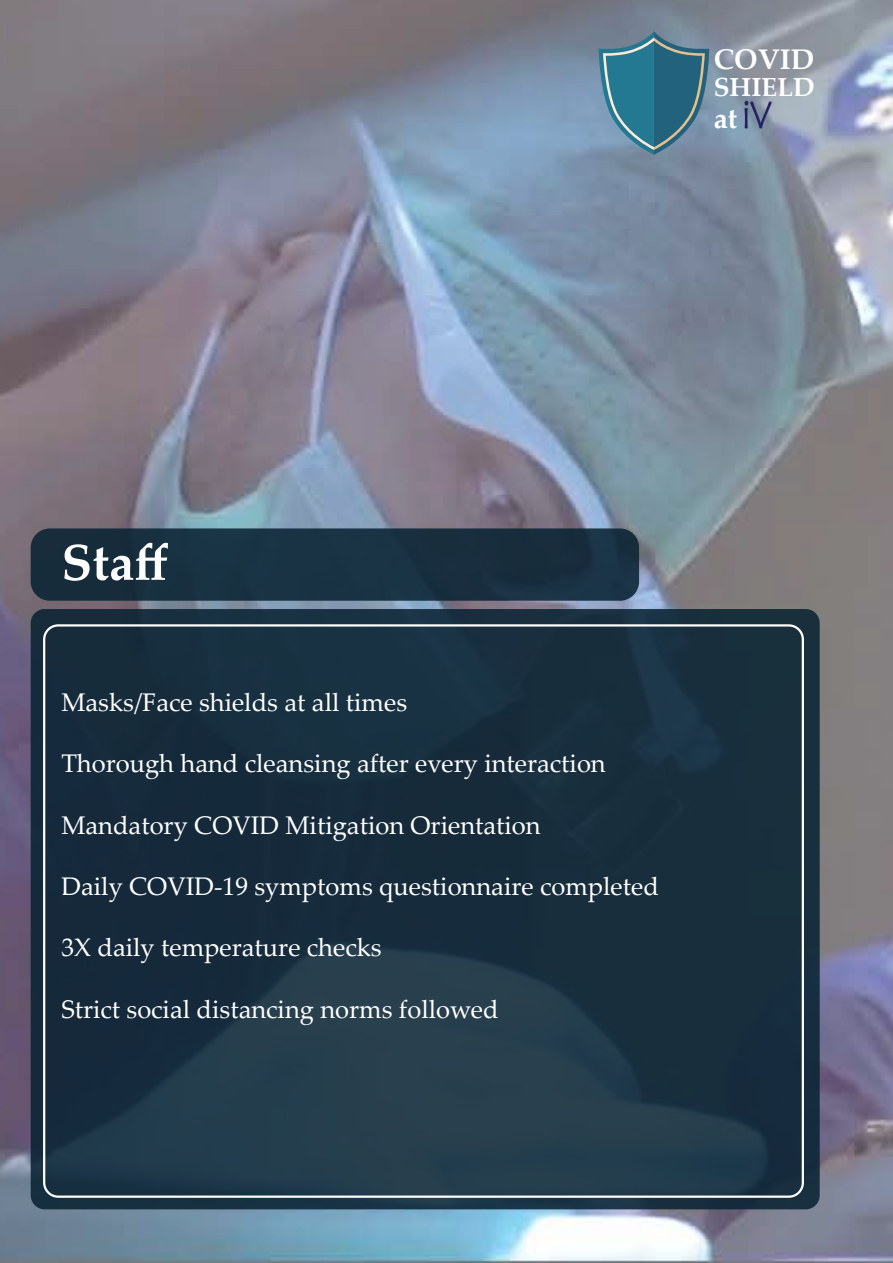
<style>
.page{position:relative;width:893px;height:1263px;background:#fff}
.page>*{position:absolute;margin:0;border:0;box-sizing:border-box;transform-origin:0 0}
.t1{font:700 50.55px "Palatino Linotype";color:#fff}
.t2{font:700 28.35px "Palatino Linotype";color:#fff}
.t3{font:700 26.1px "Palatino Linotype";color:#fff}
.t4{font:25.5px "Palatino Linotype";color:#fff}
</style>
<div class="page">
<img style="left:0;top:0;width:893px;height:1263px">
<div style="left:31px;top:528px;width:608px;height:73px;background:#193141;border-radius:19px"></div>
<div style="left:31px;top:609px;width:789px;height:600px;background:linear-gradient(to right,#1c3243,#1f3644);border-radius:14px"></div>
<svg style="left:744px;top:100px;width:28px;height:28px"></svg>
<svg style="left:599px;top:31px;width:110px;height:124px;background:#4b7e93"></svg>
<p class="t2" style="left:714px;top:39px;width:102px">COVID</p>
<p class="t3" style="left:714px;top:69px;width:103px">SHIELD</p>
<p class="t2" style="left:714px;top:98px;width:25px">at</p>
<h1 class="t1" style="left:61px;top:527px;width:109px">Staff</h1>
<p class="t4" style="left:61px;top:684px;width:347px">Masks/Face shields at all times</p>
<p class="t4" style="left:61px;top:745px;width:546px">Thorough hand cleansing after every interaction</p>
<p class="t4" style="left:61px;top:807px;width:481px">Mandatory COVID Mitigation Orientation</p>
<p class="t4" style="left:61px;top:868px;width:599px">Daily COVID-19 symptoms questionnaire completed</p>
<p class="t4" style="left:61px;top:930px;width:322px">3X daily temperature checks</p>
<p class="t4" style="left:61px;top:991px;width:439px">Strict social distancing norms followed</p>
</div>
